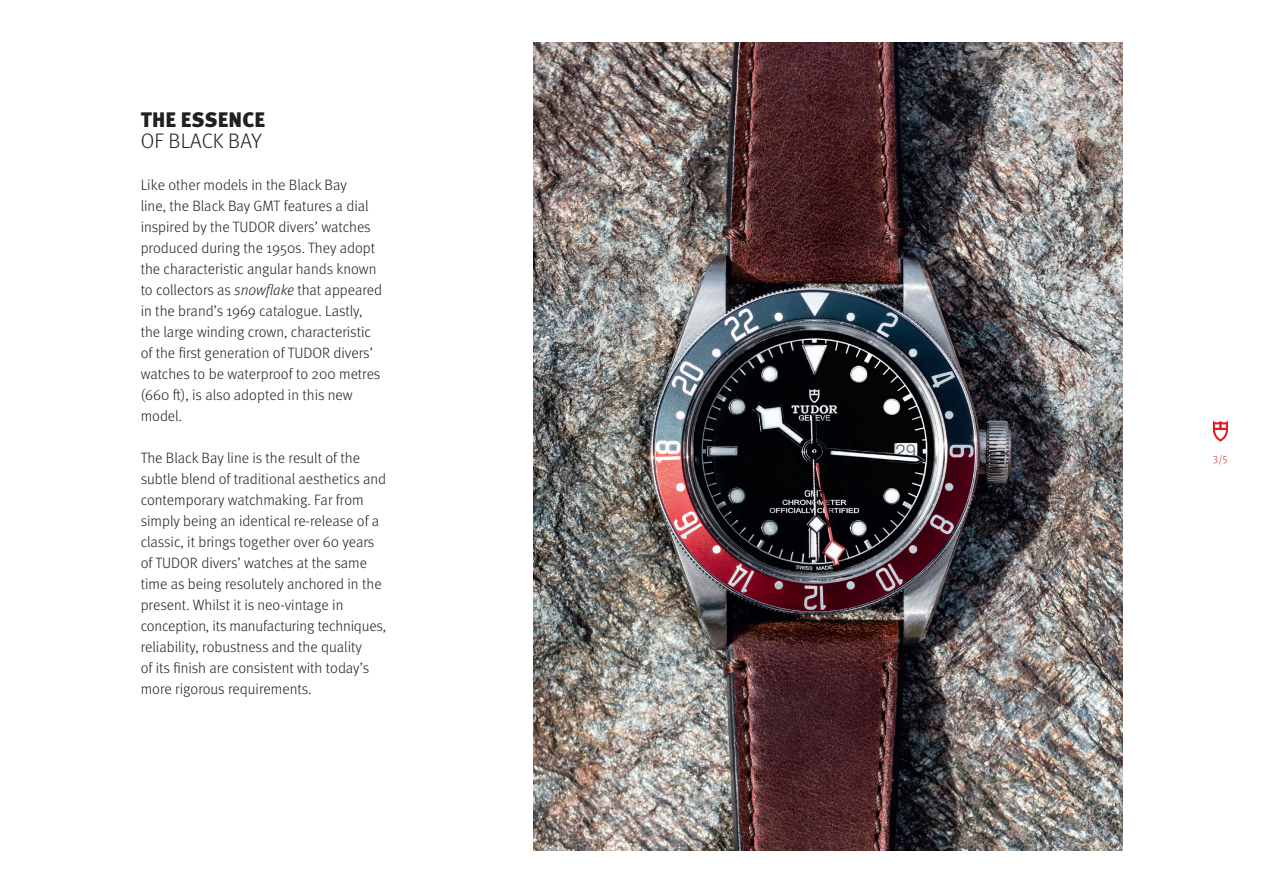
<style>
.page{position:relative;width:1263px;height:893px;background:#fff}
.page>*{position:absolute;margin:0;border:0;box-sizing:border-box;transform-origin:0 0}
.t1{font:900 21px "Meta Pro";letter-spacing:.005em;color:#231f20}
.t2{font:300 21px "Meta Pro";letter-spacing:.005em;color:#231f20}
.t3{font:300 15px/21px "Meta Pro";color:#231f20}
.t4{font:300 10.5px "Meta Pro";color:#e21a21}
.s1{font-style:italic}
</style>
<div class="page">
<img style="left:533px;top:43px;width:589px;height:807px">
<svg style="left:1213px;top:421px;width:15px;height:21px"></svg>
<h1 class="t1" style="left:141px;top:103px;width:126px">THE ESSENCE</h1>
<h1 class="t2" style="left:141px;top:125px;width:122px">OF BLACK BAY</h1>
<p class="t3" style="left:141px;top:173px;width:243px">Like other models in the Black Bay<br>line, the Black Bay GMT features a dial inspired by the TUDOR divers’ watches produced during the 1950s. They adopt the characteristic angular hands known to collectors as <span class="s1">snowflake</span> that appeared in the brand’s 1969 catalogue. Lastly, the large winding crown, characteristic of the first generation of TUDOR divers’ watches to be waterproof to 200 metres (660 ft), is also adopted in this new model.</p>
<p class="t3" style="left:141px;top:446px;width:247px">The Black Bay line is the result of the subtle blend of traditional aesthetics and contemporary watchmaking. Far from simply being an identical re-release of a classic, it brings together over 60 years of TUDOR divers’ watches at the same time as being resolutely anchored in the present. Whilst it is neo-vintage in conception, its manufacturing techniques, reliability, robustness and the quality<br>of its finish are consistent with today’s more rigorous requirements.</p>
<p class="t4" style="left:1213px;top:451px;width:16px">3/5</p>
</div>
